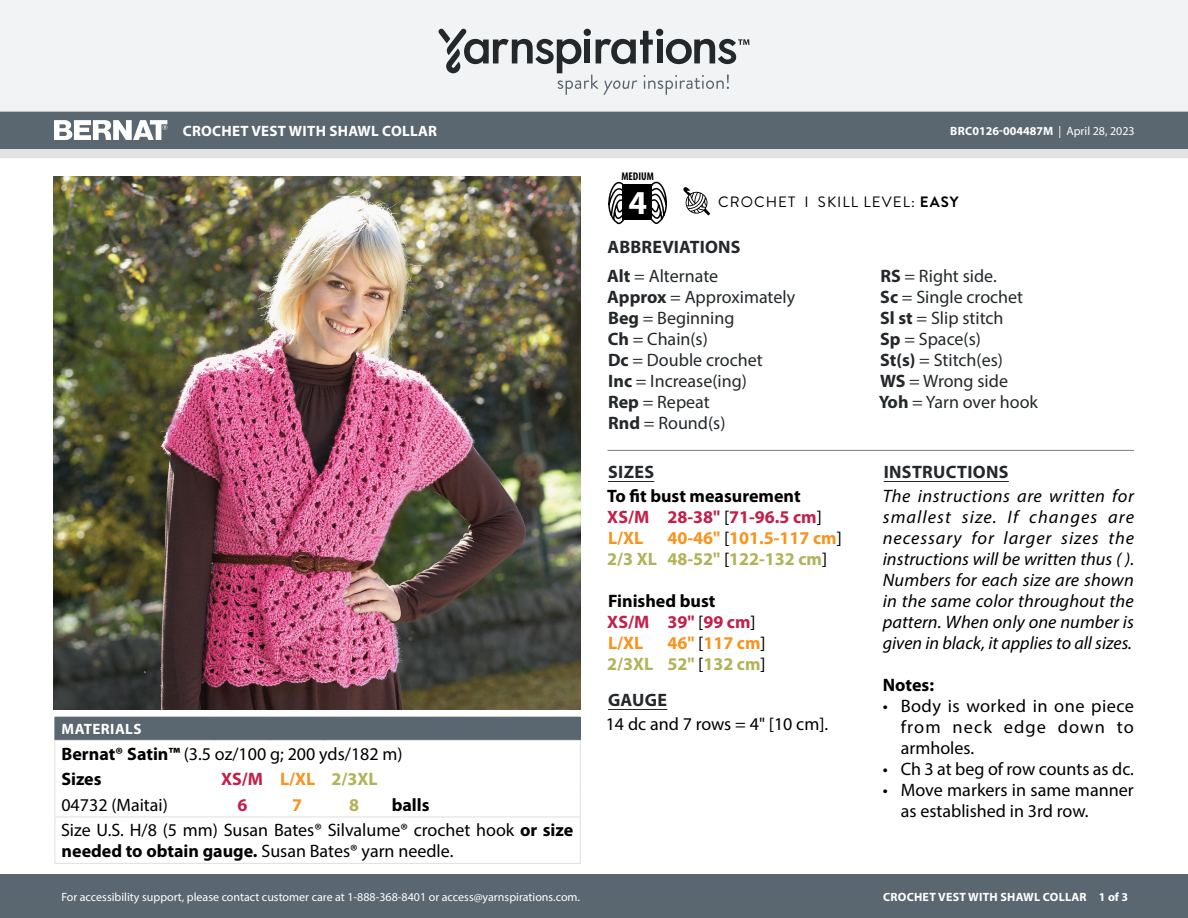
<style>
.page{position:relative;width:1188px;height:918px;background:#fff}
.page>*{position:absolute;margin:0;border:0;box-sizing:border-box;transform-origin:0 0}
.t1{font:700 33.6px "Myriad Pro";color:#fff}
.Body_-__Auto_Style_w{font:italic 18px/21px "Myriad Pro";color:#000;text-align:justify}
.Materials_-_Needle{font:18px/21px "Myriad Pro";color:#000}
.Abbreviations_-_With{font:18px "Myriad Pro";color:#24282a}
.Materials_-_Brand{font:18px "Myriad Pro";color:#000}
.SIZES_-_Color_Coded{font:700 18px "Myriad Pro";color:#f7941e}
.SIZES_-_Color_Coded-2{font:700 18px "Myriad Pro";color:#b2b258}
.Body_-_HEADERS_-_Und{font:700 18px "Myriad Pro";letter-spacing:.02em;color:#24282a}
.SIZES_-_Color_Coded-3{font:700 18px "Myriad Pro";color:#c31f49}
.SIZES_-_Color_Coded-4{font:700 18px "Myriad Pro";color:#000}
.Body_-_NO_Automatic{font:18px "Myriad Pro";color:#000}
.Material_-__Colors_i{font:18px "Myriad Pro";color:#000}
.Material_-__Colors_i-2{font:700 18px "Myriad Pro";color:#000}
.Materials_-_Color_an{font:700 18px "Myriad Pro";color:#b2b258}
.Body_-__Auto_Style_w-2{font:700 18px "Myriad Pro";color:#000}
.Materials_-_Color_an-2{font:700 18px "Myriad Pro";color:#c31f49}
.Materials_-_Color_an-3{font:700 18px "Myriad Pro";color:#f7941e}
.Materials_-__Header{font:700 15px "Myriad Pro";letter-spacing:.02em;color:#fff}
.Type_of_pattern___Sk{font:15px "Brandon Grotesque";letter-spacing:.07em;color:#000}
.t2{font:12px "Myriad Pro";color:#fff}
.t3{font:700 12px "Myriad Pro";letter-spacing:.02em;color:#fff}
.t4{font:700 12px "Myriad Pro";color:#fff}
.t5{font:700 condensed 11.25px "Myriad Pro";color:#000}
.s1{font-weight:700}
.s2{font-weight:400}
.s3{font-weight:400;color:#000}
</style>
<div class="page">
<div style="left:0;top:875px;width:1188px;height:43px;background:#5a6670"></div>
<div style="left:0;top:149px;width:1188px;height:9px;background:#e4e3e3"></div>
<div style="left:0;top:111px;width:1188px;height:38px;background:#5a6670"></div>
<div style="left:0;top:0;width:1188px;height:112px;background:#f2f3f4"></div>
<svg style="left:438px;top:29px;width:311px;height:66px"></svg>
<svg style="left:683px;top:187px;width:27px;height:28px"></svg>
<svg style="left:608px;top:181px;width:18px;height:43px"></svg>
<svg style="left:649px;top:181px;width:18px;height:43px"></svg>
<div style="left:622px;top:185px;width:30px;height:35px;background:#000"></div>
<svg style="left:54px;top:120px;width:113px;height:20px"></svg>
<img style="left:54px;top:177px;width:527px;height:532px">
<div style="left:55px;top:717px;width:525px;height:23px;background:#5a6670"></div>
<hr style="left:385px;top:717px;width:196px;height:1px;background:#5a6670">
<hr style="left:54px;top:740px;width:161px;height:1px;background:#e4e3e3">
<hr style="left:215px;top:740px;width:55px;height:1px;background:#e4e3e3">
<hr style="left:270px;top:740px;width:53px;height:1px;background:#e4e3e3">
<hr style="left:323px;top:740px;width:62px;height:1px;background:#e4e3e3">
<hr style="left:385px;top:740px;width:196px;height:1px;background:#e4e3e3">
<svg style="left:54px;top:718px;width:2px;height:98px"></svg>
<svg style="left:580px;top:718px;width:1px;height:98px"></svg>
<hr style="left:54px;top:818px;width:1px;height:45px;background:#e4e3e3">
<hr style="left:54px;top:816px;width:161px;height:2px;background:#e4e3e3">
<hr style="left:54px;top:863px;width:161px;height:1px;background:#e4e3e3">
<hr style="left:215px;top:863px;width:55px;height:1px;background:#e4e3e3">
<hr style="left:270px;top:863px;width:53px;height:1px;background:#e4e3e3">
<hr style="left:323px;top:863px;width:62px;height:1px;background:#e4e3e3">
<hr style="left:385px;top:863px;width:196px;height:1px;background:#e4e3e3">
<hr style="left:215px;top:816px;width:55px;height:2px;background:#e4e3e3">
<hr style="left:270px;top:816px;width:53px;height:2px;background:#e4e3e3">
<hr style="left:323px;top:816px;width:62px;height:2px;background:#e4e3e3">
<hr style="left:385px;top:816px;width:196px;height:2px;background:#e4e3e3">
<hr style="left:580px;top:818px;width:1px;height:45px;background:#e4e3e3">
<hr style="left:608px;top:481px;width:46px;height:1px;background:#24282a">
<hr style="left:608px;top:709px;width:59px;height:1px;background:#24282a">
<hr style="left:884px;top:481px;width:125px;height:1px;background:#24282a">
<hr style="left:608px;top:450px;width:526px;height:1px;background:#7d7d7d">
<p class="Materials_-__Header" style="left:183px;top:121px;width:256px">CROCHET VEST WITH SHAWL COLLAR</p>
<p class="Materials_-__Header" style="left:62px;top:720px;width:81px">MATERIALS</p>
<p class="Materials_-_Brand" style="left:61px;top:743px;width:343px"><span class="s1">Bernat® Satin™</span> (3.5 oz/100 g; 200 yds/182 m)</p>
<p class="Material_-__Colors_i-2" style="left:61px;top:768px;width:42px">Sizes</p>
<p class="Materials_-_Color_an-2" style="left:221px;top:768px;width:43px">XS/M</p>
<p class="Materials_-_Color_an-3" style="left:280px;top:768px;width:37px">L/XL</p>
<p class="Materials_-_Color_an" style="left:332px;top:768px;width:48px">2/3XL</p>
<p class="Material_-__Colors_i" style="left:61px;top:794px;width:108px">04732 (Maitai)</p>
<p class="Materials_-_Color_an-2" style="left:238px;top:793px;width:11px">6</p>
<p class="Materials_-_Color_an-3" style="left:292px;top:793px;width:11px">7</p>
<p class="Materials_-_Color_an" style="left:349px;top:793px;width:11px">8</p>
<p class="Material_-__Colors_i-2" style="left:392px;top:793px;width:39px">balls</p>
<p class="Materials_-_Needle" style="left:61px;top:820px;width:514px">Size U.S. H/8 (5 mm) Susan Bates® Silvalume® crochet hook <span class="s1">or size needed to obtain gauge.</span> Susan Bates® yarn needle.</p>
<p class="t2" style="left:61px;top:889px;width:520px">For accessibility support, please contact customer care at 1-888-368-8401 or access@yarnspirations.com.</p>
<p class="t5" style="left:621px;top:169px;width:34px">MEDIUM</p>
<h1 class="t1" style="left:629px;top:180px;width:20px">4</h1>
<p class="t4" style="left:950px;top:123px;width:186px">BRC0126-004487M <span class="s2">| April 28, 2023</span></p>
<p class="Type_of_pattern___Sk" style="left:718px;top:192px;width:242px">CROCHET I SKILL LEVEL: <span class="s1">EASY</span></p>
<p class="Body_-_HEADERS_-_Und" style="left:608px;top:235px;width:135px">ABBREVIATIONS</p>
<p class="Abbreviations_-_With" style="left:607px;top:264px;width:112px"><span class="s1">Alt</span> = Alternate</p>
<p class="Abbreviations_-_With" style="left:607px;top:285px;width:189px"><span class="s1">Approx</span> = Approximately</p>
<p class="Abbreviations_-_With" style="left:608px;top:306px;width:128px"><span class="s1">Beg</span> = Beginning</p>
<p class="Abbreviations_-_With" style="left:608px;top:327px;width:102px"><span class="s1">Ch</span> = Chain(s)</p>
<p class="Abbreviations_-_With" style="left:608px;top:348px;width:156px"><span class="s1">Dc</span> = Double crochet</p>
<p class="Abbreviations_-_With" style="left:608px;top:369px;width:140px"><span class="s1">Inc</span> = Increase(ing)</p>
<p class="Abbreviations_-_With" style="left:608px;top:390px;width:103px"><span class="s1">Rep</span> = Repeat</p>
<p class="Abbreviations_-_With" style="left:608px;top:411px;width:119px"><span class="s1">Rnd</span> = Round(s)</p>
<p class="Body_-_HEADERS_-_Und" style="left:608px;top:461px;width:48px">SIZES</p>
<p class="SIZES_-_Color_Coded-4" style="left:607px;top:485px;width:195px">To fit bust measurement</p>
<p class="SIZES_-_Color_Coded-3" style="left:607px;top:506px;width:216px">XS/M 28-38" <span class="s3">[</span>71-96.5 cm<span class="s3">]</span></p>
<p class="SIZES_-_Color_Coded" style="left:608px;top:527px;width:37px">L/XL</p>
<p class="SIZES_-_Color_Coded" style="left:668px;top:527px;width:176px">40-46" <span class="s3">[</span>101.5-117 cm<span class="s3">]</span></p>
<p class="SIZES_-_Color_Coded-2" style="left:607px;top:548px;width:221px">2/3 XL 48-52" <span class="s3">[</span>122-132 cm<span class="s3">]</span></p>
<p class="SIZES_-_Color_Coded-4" style="left:608px;top:590px;width:109px">Finished bust</p>
<p class="SIZES_-_Color_Coded-3" style="left:607px;top:611px;width:150px">XS/M 39" <span class="s3">[</span>99 cm<span class="s3">]</span></p>
<p class="SIZES_-_Color_Coded" style="left:608px;top:632px;width:37px">L/XL</p>
<p class="SIZES_-_Color_Coded" style="left:668px;top:632px;width:100px">46" <span class="s3">[</span>117 cm<span class="s3">]</span></p>
<p class="SIZES_-_Color_Coded-2" style="left:607px;top:653px;width:160px">2/3XL 52" <span class="s3">[</span>132 cm<span class="s3">]</span></p>
<p class="Body_-_HEADERS_-_Und" style="left:608px;top:689px;width:61px">GAUGE</p>
<p class="Body_-_NO_Automatic" style="left:606px;top:713px;width:224px">14 dc and 7 rows = 4" [10 cm].</p>
<p class="Abbreviations_-_With" style="left:880px;top:264px;width:118px"><span class="s1">RS</span> = Right side.</p>
<p class="Abbreviations_-_With" style="left:880px;top:285px;width:145px"><span class="s1">Sc</span> = Single crochet</p>
<p class="Abbreviations_-_With" style="left:880px;top:306px;width:125px"><span class="s1">Sl st</span> = Slip stitch</p>
<p class="Abbreviations_-_With" style="left:880px;top:327px;width:102px"><span class="s1">Sp</span> = Space(s)</p>
<p class="Abbreviations_-_With" style="left:880px;top:348px;width:124px"><span class="s1">St(s)</span> = Stitch(es)</p>
<p class="Abbreviations_-_With" style="left:880px;top:369px;width:129px"><span class="s1">WS</span> = Wrong side</p>
<p class="Abbreviations_-_With" style="left:879px;top:390px;width:161px"><span class="s1">Yoh</span> = Yarn over hook</p>
<p class="Body_-_HEADERS_-_Und" style="left:884px;top:461px;width:126px">INSTRUCTIONS</p>
<p class="Body_-__Auto_Style_w" style="left:883px;top:486px;width:253px">The instructions are written for smallest size. If changes are necessary for larger sizes the instructions will be written thus ( ).<br>Numbers for each size are shown in the same color throughout the pattern. When only one number is given in black, it applies to all sizes.</p>
<p class="Body_-__Auto_Style_w-2" style="left:883px;top:674px;width:53px">Notes:</p>
<p class="Materials_-_Needle" style="left:901px;top:696px;width:235px;text-align:justify;text-indent:-18px">• Body is worked in one piece from neck edge down to armholes.</p>
<p class="Materials_-_Needle" style="left:883px;top:759px;width:253px">• Ch 3 at beg of row counts as dc.</p>
<p class="Materials_-_Needle" style="left:901px;top:780px;width:235px;text-indent:-18px">• Move markers in same manner as established in 3rd row.</p>
<p class="t3" style="left:883px;top:889px;width:246px">CROCHET VEST WITH SHAWL COLLAR 1 of 3</p>
</div>
